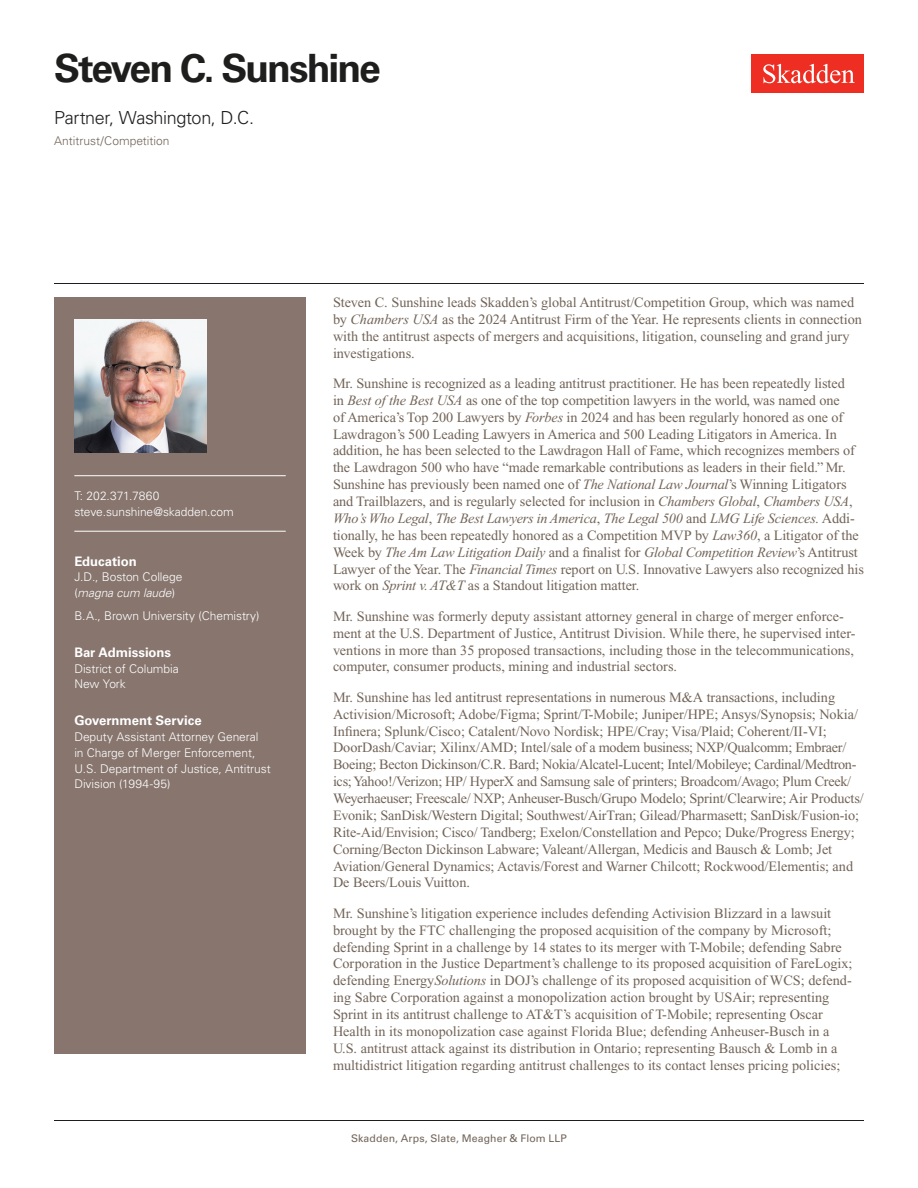
<style>
.page{position:relative;width:918px;height:1188px;background:#fff}
.page>*{position:absolute;margin:0;border:0;box-sizing:border-box;transform-origin:0 0}
.Name{font:700 39px "Univers LT Std";letter-spacing:-.05em;color:#1e1e1d}
.Title_and_Office{font:300 18px "Univers LT Std";letter-spacing:-.02em;color:#1e1e1d}
.Main_Body{font:14.25px/16.8px "Times New Roman PS Std";color:#726458}
.Bar_Admission_Education{font:700 13.2px "Univers LT Std";letter-spacing:-.005em;color:#fff}
.Sidebar_text{font:300 12px/15.8px "Univers LT Std";letter-spacing:-.005em;color:#fff}
.Email{font:300 12px "Univers LT Std";letter-spacing:-.01em;color:#fff}
.Practice{font:300 12px "Univers LT Std";color:#726458}
.Sidebar_text_no_paragraph_spacing{font:300 12px "Univers LT Std";letter-spacing:-.005em;color:#fff}
.Phone_Number{font:300 12px "Univers LT Std";color:#fff}
.Folio{font:10.5px "Univers LT Std";letter-spacing:.01em;color:#726458}
.s1{font-style:italic}
</style>
<div class="page">
<div style="left:752px;top:54px;width:112px;height:39px;background:#ee2e22"></div>
<svg style="left:763px;top:64px;width:92px;height:19px"></svg>
<div style="left:54px;top:297px;width:252px;height:756px;background:#87756e"></div>
<hr style="left:74px;top:475px;width:212px;height:1px;background:#fff">
<hr style="left:74px;top:531px;width:212px;height:1px;background:#fff">
<img style="left:74px;top:320px;width:132px;height:132px">
<hr style="left:54px;top:1120px;width:810px;height:1px;background:#1e1e1d">
<hr style="left:54px;top:283px;width:810px;height:1px;background:#1e1e1d">
<h1 class="Name" style="left:54px;top:46px;width:328px">Steven C. Sunshine</h1>
<h2 class="Title_and_Office" style="left:54px;top:107px;width:202px">Partner, Washington, D.C.</h2>
<h3 class="Practice" style="left:54px;top:134px;width:117px">Antitrust/Competition</h3>
<p class="Phone_Number" style="left:74px;top:489px;width:87px">T: 202.371.7860</p>
<p class="Email" style="left:74px;top:504px;width:161px">steve.sunshine@skadden.com</p>
<p class="Bar_Admission_Education" style="left:74px;top:553px;width:64px">Education</p>
<p class="Sidebar_text" style="left:74px;top:569px;width:110px">J.D., Boston College (<span class="s1">magna cum laude</span>)</p>
<p class="Sidebar_text" style="left:74px;top:608px;width:187px">B.A., Brown University (Chemistry)</p>
<p class="Bar_Admission_Education" style="left:74px;top:644px;width:98px">Bar Admissions</p>
<p class="Sidebar_text_no_paragraph_spacing" style="left:74px;top:661px;width:106px">District of Columbia</p>
<p class="Sidebar_text" style="left:74px;top:676px;width:53px">New York</p>
<p class="Bar_Admission_Education" style="left:74px;top:713px;width:129px">Government Service</p>
<p class="Sidebar_text" style="left:74px;top:729px;width:198px">Deputy Assistant Attorney General<br>in Charge of Merger Enforcement,<br>U.S. Department of Justice, Antitrust<br>Division (1994-95)</p>
<p class="Main_Body" style="left:333px;top:294px;width:530px">Steven C. Sunshine leads Skadden’s global Antitrust/Competition Group, which was named by <span class="s1">Chambers USA</span> as the 2024 Antitrust Firm of the Year. He represents clients in connection with the antitrust aspects of mergers and acquisitions, litigation, counseling and grand jury investigations.</p>
<p class="Main_Body" style="left:333px;top:375px;width:533px">Mr. Sunshine is recognized as a leading antitrust practitioner. He has been repeatedly listed<br>in <span class="s1">Best of the Best USA</span> as one of the top competition lawyers in the world, was named one<br>of America’s Top 200 Lawyers by <span class="s1">Forbes</span> in 2024 and has been regularly honored as one of Lawdragon’s 500 Leading Lawyers in America and 500 Leading Litigators in America. In addition, he has been selected to the Lawdragon Hall of Fame, which recognizes members of the Lawdragon 500 who have “made remarkable contributions as leaders in their field.” Mr.<br>Sunshine has previously been named one of <span class="s1">The National Law Journal</span>’s Winning Litigators and Trailblazers, and is regularly selected for inclusion in <span class="s1">Chambers Global</span>, <span class="s1">Chambers USA</span>, <span class="s1">Who’s Who Legal</span>, <span class="s1">The Best Lawyers in America</span>, <span class="s1">The Legal 500</span> and <span class="s1">LMG Life Sciences.</span> Addi&shy;tionally, he has been repeatedly honored as a Competition MVP by <span class="s1">Law360</span>, a Litigator of the Week by <span class="s1">The Am Law Litigation Daily</span> and a finalist for <span class="s1">Global Competition Review</span>’s Antitrust Lawyer of the Year. The <span class="s1">Financial Times</span> report on U.S. Innovative Lawyers also recognized his work on <span class="s1">Sprint v. AT&amp;T</span> as a Standout litigation matter.</p>
<p class="Main_Body" style="left:333px;top:608px;width:524px">Mr. Sunshine was formerly deputy assistant attorney general in charge of merger enforce&shy;ment at the U.S. Department of Justice, Antitrust Division. While there, he supervised inter&shy;ventions in more than 35 proposed transactions, including those in the telecommunications, computer, consumer products, mining and industrial sectors.</p>
<p class="Main_Body" style="left:333px;top:689px;width:532px">Mr. Sunshine has led antitrust representations in numerous M&amp;A transactions, including Activision/Microsoft; Adobe/Figma; Sprint/T-Mobile; Juniper/HPE; Ansys/Synopsis; Nokia/ Infinera; Splunk/Cisco; Catalent/Novo Nordisk; HPE/Cray; Visa/Plaid; Coherent/II-VI; DoorDash/Caviar; Xilinx/AMD; Intel/sale of a modem business; NXP/Qualcomm; Embraer/ Boeing; Becton Dickinson/C.R. Bard; Nokia/Alcatel-Lucent; Intel/Mobileye; Cardinal/Medtron&shy;ics; Yahoo!/Verizon; HP/ HyperX and Samsung sale of printers; Broadcom/Avago; Plum Creek/ Weyerhaeuser; Freescale/ NXP; Anheuser-Busch/Grupo Modelo; Sprint/Clearwire; Air Products/ Evonik; SanDisk/Western Digital; Southwest/AirTran; Gilead/Pharmasett; SanDisk/Fusion-io; Rite-Aid/Envision; Cisco/ Tandberg; Exelon/Constellation and Pepco; Duke/Progress Energy; Corning/Becton Dickinson Labware; Valeant/Allergan, Medicis and Bausch &amp; Lomb; Jet Aviation/General Dynamics; Actavis/Forest and Warner Chilcott; Rockwood/Elementis; and De Beers/Louis Vuitton.</p>
<p class="Main_Body" style="left:333px;top:905px;width:521px">Mr. Sunshine’s litigation experience includes defending Activision Blizzard in a lawsuit brought by the FTC challenging the proposed acquisition of the company by Microsoft; defending Sprint in a challenge by 14 states to its merger with T-Mobile; defending Sabre Corporation in the Justice Department’s challenge to its proposed acquisition of FareLogix; defending Energy<span class="s1">Solutions</span> in DOJ’s challenge of its proposed acquisition of WCS; defend&shy;ing Sabre Corporation against a monopolization action brought by USAir; representing Sprint in its antitrust challenge to AT&amp;T’s acquisition of T-Mobile; representing Oscar Health in its monopolization case against Florida Blue; defending Anheuser-Busch in a U.S. antitrust attack against its distribution in Ontario; representing Bausch &amp; Lomb in a multidistrict litigation regarding antitrust challenges to its contact lenses pricing policies;</p>
<p class="Folio" style="left:351px;top:1132px;width:217px">Skadden, Arps, Slate, Meagher &amp; Flom LLP</p>
</div>
